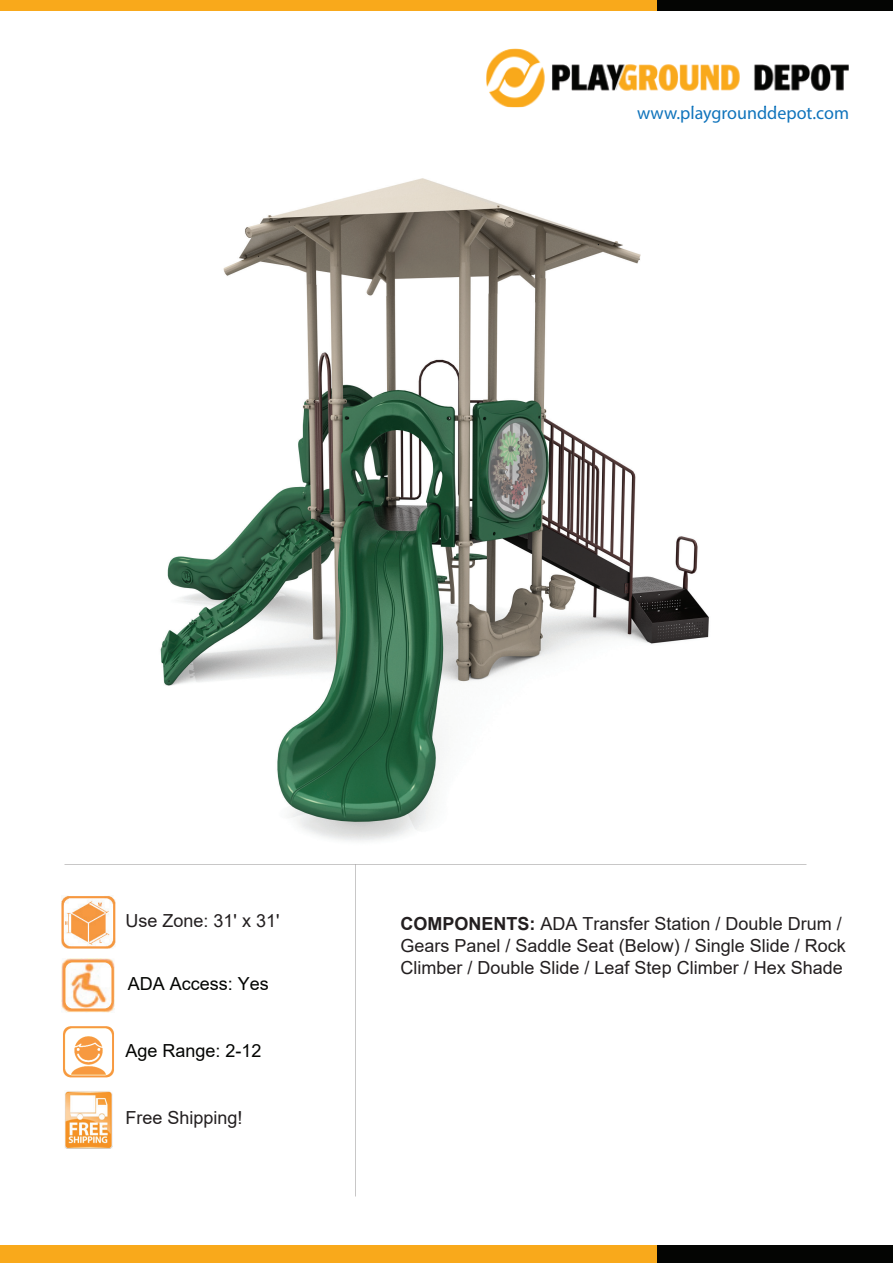
<style>
.page{position:relative;width:893px;height:1263px;background:#fff}
.page>*{position:absolute;margin:0;border:0;box-sizing:border-box;transform-origin:0 0}
.t1{font:18px/21.6px "Arial";color:#231f20}
.t2{font:18px "Arial";color:#040503}
.t3{font:18px "Myriad Pro";color:#1074bc}
.s1{font-weight:700}
</style>
<div class="page">
<img style="left:64px;top:107px;width:743px;height:810px">
<div style="left:0;top:1245px;width:674px;height:18px;background:#f9a91b"></div>
<div style="left:658px;top:1245px;width:235px;height:18px;background:#040503"></div>
<div style="left:0;top:0;width:674px;height:11px;background:#f9a91b"></div>
<div style="left:658px;top:0;width:235px;height:11px;background:#040503"></div>
<img style="left:486px;top:49px;width:363px;height:58px">
<img style="left:692px;top:106px;width:84px;height:1px">
<img style="left:61px;top:895px;width:55px;height:53px">
<img style="left:65px;top:1091px;width:48px;height:57px">
<img style="left:63px;top:1026px;width:51px;height:52px">
<img style="left:61px;top:958px;width:53px;height:54px">
<div style="left:63px;top:960px;width:51px;height:51px;border:2px solid #f79941;border-radius:8px"></div>
<p class="t3" style="left:637px;top:101px;width:213px">www.playgrounddepot.com</p>
<p class="t1" style="left:125px;top:909px;width:155px">Use Zone: 31' x 31'</p>
<p class="t2" style="left:128px;top:971px;width:143px">ADA Access: Yes</p>
<p class="t2" style="left:125px;top:1038px;width:138px">Age Range: 2-12</p>
<p class="t1" style="left:125px;top:1107px;width:119px">Free Shipping!</p>
<p class="t1" style="left:401px;top:913px;width:447px"><span class="s1">COMPONENTS:</span> ADA Transfer Station / Double Drum /<br>Gears Panel / Saddle Seat (Below) / Single Slide / Rock<br>Climber / Double Slide / Leaf Step Climber / Hex Shade</p>
</div>
